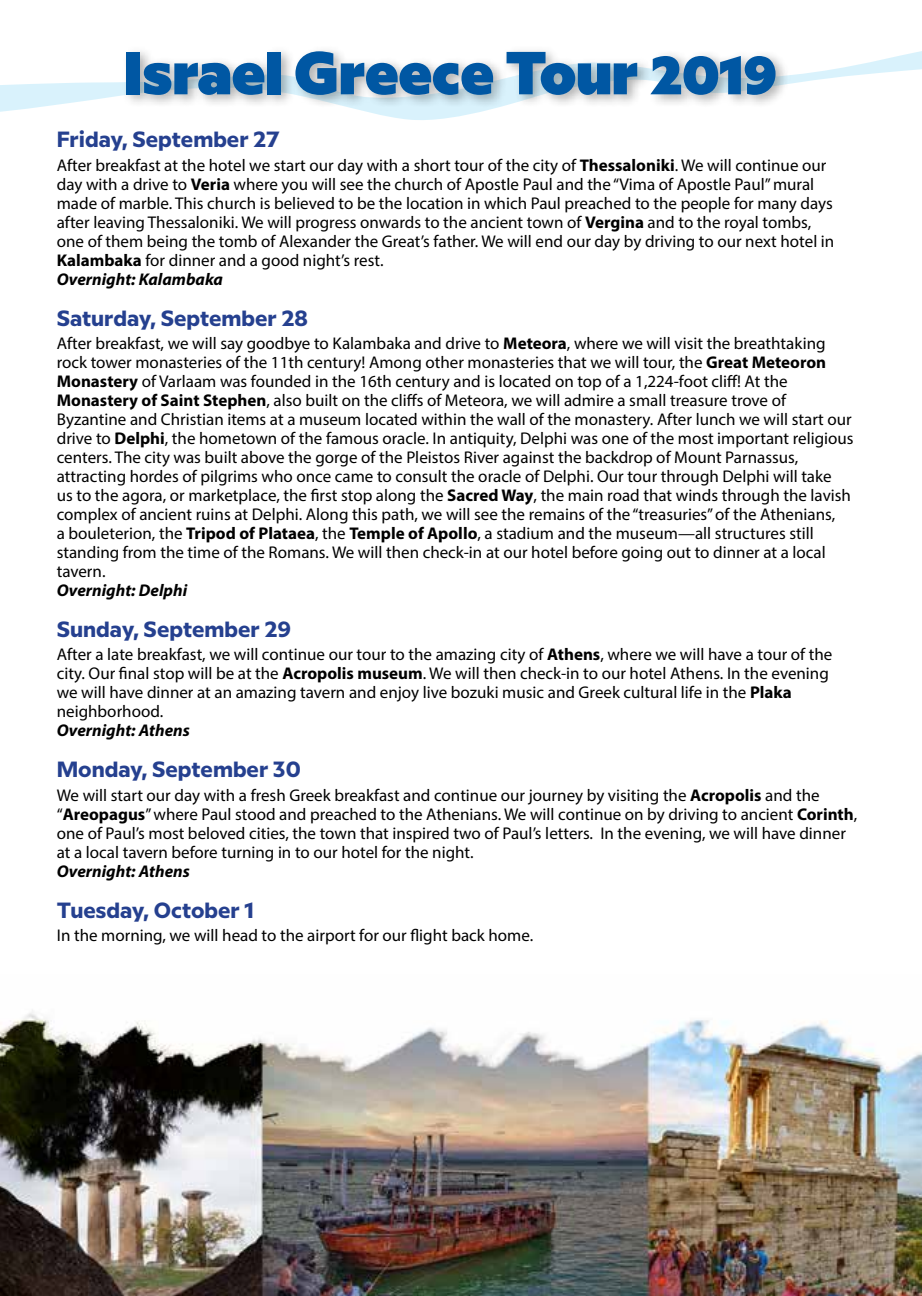
<style>
.page{position:relative;width:922px;height:1296px;background:#fff}
.page>*{position:absolute;margin:0;border:0;box-sizing:border-box;transform-origin:0 0}
.t1{font:900 60.6px "Milliard";color:#0057a3}
.t2{font:700 22px "Milliard";color:#25408f}
.t3{font:17px/19px "Myriad Pro";color:#000}
.t4{font:italic 700 17px "Myriad Pro";color:#000}
.s1{font-size:54px}
.s2{font-weight:700}
.s3{font-weight:700;font-style:italic}
</style>
<div class="page">
<img style="left:0;top:1010px;width:921px;height:286px">
<svg style="left:0;top:51px;width:922px;height:69px"></svg>
<div style="left:121px;top:45px;width:669px;height:64px;background:#000;opacity:.31"></div>
<h1 class="t1" style="left:124px;top:26px;width:654px">Israel Greece Tour <span class="s1">2019</span></h1>
<p class="t2" style="left:57px;top:123px;width:224px">Friday, September 27</p>
<p class="t3" style="left:57px;top:155px;width:779px">After breakfast at the hotel we start our day with a short tour of the city of <span class="s2">Thessaloniki</span>. We will continue our day with a drive to <span class="s2">Veria</span> where you will see the church of Apostle Paul and the “Vima of Apostle Paul” mural made of marble. This church is believed to be the location in which Paul preached to the people for many days after leaving Thessaloniki. We will progress onwards to the ancient town of <span class="s2">Vergina</span> and to the royal tombs, one of them being the tomb of Alexander the Great’s father. We will end our day by driving to our next hotel in <span class="s2">Kalambaka</span> for dinner and a good night’s rest.<br><span class="s3">Overnight: Kalambaka</span></p>
<p class="t2" style="left:57px;top:301px;width:253px">Saturday, September 28</p>
<p class="t3" style="left:57px;top:334px;width:798px">After breakfast, we will say goodbye to Kalambaka and drive to <span class="s2">Meteora</span>, where we will visit the breathtaking rock tower monasteries of the 11th century! Among other monasteries that we will tour, the <span class="s2">Great Meteoron Monastery</span> of Varlaam was founded in the 16th century and is located on top of a 1,224-foot cliff! At the <span class="s2">Monastery of Saint Stephen</span>, also built on the cliffs of Meteora, we will admire a small treasure trove of Byzantine and Christian items at a museum located within the wall of the monastery. After lunch we will start our drive to <span class="s2">Delphi</span>, the hometown of the famous oracle. In antiquity, Delphi was one of the most important religious centers. The city was built above the gorge of the Pleistos River against the backdrop of Mount Parnassus, attracting hordes of pilgrims who once came to consult the oracle of Delphi. Our tour through Delphi will take<br>us to the agora, or marketplace, the first stop along the <span class="s2">Sacred Way</span>, the main road that winds through the lavish complex of ancient ruins at Delphi. Along this path, we will see the remains of the “treasuries” of the Athenians,<br>a bouleterion, the <span class="s2">Tripod of Plataea</span>, the <span class="s2">Temple of Apollo</span>, a stadium and the museum—all structures still standing from the time of the Romans. We will then check-in at our hotel before going out to dinner at a local tavern.</p>
<p class="t4" style="left:57px;top:579px;width:132px">Overnight: Delphi</p>
<p class="t2" style="left:57px;top:613px;width:236px">Sunday, September 29</p>
<p class="t3" style="left:57px;top:645px;width:777px">After a late breakfast, we will continue our tour to the amazing city of <span class="s2">Athens</span>, where we will have a tour of the city. Our final stop will be at the <span class="s2">Acropolis museum</span>. We will then check-in to our hotel Athens. In the evening we will have dinner at an amazing tavern and enjoy live bozuki music and Greek cultural life in the <span class="s2">Plaka </span>neighborhood.</p>
<p class="t4" style="left:57px;top:720px;width:135px">Overnight: Athens</p>
<p class="t2" style="left:57px;top:753px;width:245px">Monday, September 30</p>
<p class="t3" style="left:57px;top:785px;width:802px">We will start our day with a fresh Greek breakfast and continue our journey by visiting the <span class="s2">Acropolis</span> and the “<span class="s2">Areopagus</span>” where Paul stood and preached to the Athenians. We will continue on by driving to ancient <span class="s2">Corinth</span>, one of Paul’s most beloved cities, the town that inspired two of Paul’s letters. In the evening, we will have dinner at a local tavern before turning in to our hotel for the night.</p>
<p class="t4" style="left:57px;top:860px;width:135px">Overnight: Athens</p>
<p class="t2" style="left:57px;top:893px;width:199px">Tuesday, October 1</p>
<p class="t3" style="left:57px;top:925px;width:478px">In the morning, we will head to the airport for our flight back home.</p>
</div>
